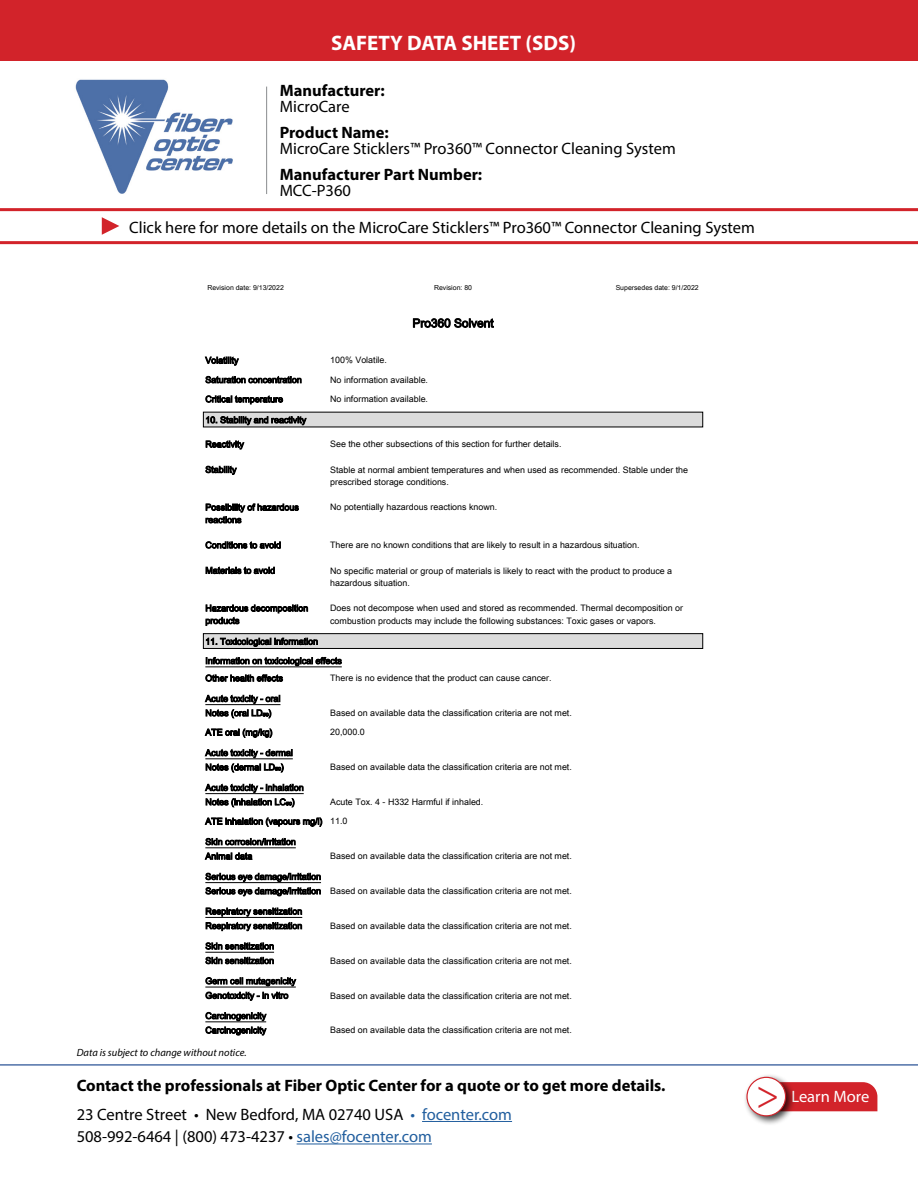
<style>
.page{position:relative;width:918px;height:1188px;background:#fff}
.page>*{position:absolute;margin:0;border:0;box-sizing:border-box;transform-origin:0 0}
.t1{font:42px "Minion Pro";color:#d2232a}
.t2{font:700 21px "Myriad Pro";color:#fff}
.t3{font:16.5px/22.5px "Myriad Pro";color:#000}
.t4{font:700 16.5px/16.5px "Myriad Pro";color:#000}
.t5{font:16.5px "Myriad Pro";color:#fff}
.t6{font:11.85px "Arial Unicode MS";color:#000}
.t7{font:italic 10.5px "Myriad Pro";color:#000}
.t8{font:8.85px/14.4px "Arial Unicode MS";color:#000}
.t9{font:6.9px "Arial Unicode MS";color:#000}
.s1{font-weight:400}
.s2{font-weight:700}
.s3{color:#215e9e}
</style>
<div class="page">
<hr style="left:422px;top:1121px;width:90px;height:1px;background:#215e9e">
<hr style="left:297px;top:1144px;width:135px;height:1px;background:#215e9e">
<hr style="left:0;top:1064px;width:918px;height:2px;background:#4f70a8">
<img style="left:75px;top:79px;width:158px;height:115px">
<hr style="left:266px;top:87px;width:1px;height:107px;background:#8a8c8e">
<div style="left:796px;top:1082px;width:81px;height:29px;background:#d2232a"></div>
<div style="left:743px;top:1074px;width:53px;height:52px;background:#000;opacity:.75"></div>
<div style="left:747px;top:1077px;width:39px;height:39px;background:#fff;border-radius:50%"></div>
<div style="left:746px;top:1077px;width:40px;height:39px;border:1px solid #d2232a;border-radius:50%"></div>
<hr style="left:0;top:241px;width:918px;height:3px;background:#d2232a">
<hr style="left:0;top:208px;width:918px;height:3px;background:#d2232a">
<svg style="left:102px;top:217px;width:17px;height:18px"></svg>
<div style="left:0;top:0;width:918px;height:60px;background:#d2232a"></div>
<div style="left:203px;top:412px;width:500px;height:15px;background:#dcdcdc"></div>
<div style="left:203px;top:634px;width:500px;height:14px;background:#dcdcdc"></div>
<div style="left:203px;top:633px;width:500px;height:16px;border:1px solid #000"></div>
<hr style="left:205px;top:667px;width:137px;height:1px;background:#000">
<hr style="left:205px;top:704px;width:75px;height:1px;background:#000">
<hr style="left:205px;top:759px;width:88px;height:1px;background:#000">
<hr style="left:205px;top:793px;width:99px;height:1px;background:#000">
<hr style="left:205px;top:848px;width:91px;height:1px;background:#000">
<hr style="left:205px;top:882px;width:116px;height:1px;background:#000">
<hr style="left:205px;top:917px;width:97px;height:1px;background:#000">
<hr style="left:205px;top:952px;width:69px;height:1px;background:#000">
<hr style="left:205px;top:987px;width:91px;height:1px;background:#000">
<hr style="left:205px;top:1022px;width:61px;height:1px;background:#000">
<p class="t2" style="left:331px;top:29px;width:246px">SAFETY DATA SHEET (SDS)</p>
<p class="t4" style="left:280px;top:81px;width:107px">Manufacturer:<br><span class="s1">MicroCare</span></p>
<p class="t3" style="left:280px;top:124px;width:398px;line-height:16.5px"><span class="s2">Product Name:<br></span>MicroCare Sticklers™ Pro360™ Connector Cleaning System</p>
<p class="t4" style="left:280px;top:165px;width:204px">Manufacturer Part Number:</p>
<p class="t3" style="left:280px;top:179px;width:73px">MCC-P360</p>
<p class="t3" style="left:129px;top:216px;width:627px">Click here for more details on the MicroCare Sticklers™ Pro360™ Connector Cleaning System</p>
<p class="t9" style="left:207px;top:282px;width:78px">Revision date: 9/13/2022</p>
<p class="t9" style="left:434px;top:282px;width:40px">Revision: 80</p>
<p class="t9" style="left:616px;top:282px;width:85px">Supersedes date: 9/1/2022</p>
<p class="t6" style="left:413px;top:315px;width:83px">Pro360 Solvent</p>
<p class="t8" style="left:205px;top:353px;width:35px">Volatility</p>
<p class="t8" style="left:330px;top:353px;width:58px">100% Volatile.</p>
<p class="t8" style="left:205px;top:372px;width:98px">Saturation concentration</p>
<p class="t8" style="left:330px;top:372px;width:99px">No information available.</p>
<p class="t8" style="left:205px;top:392px;width:79px">Critical temperature</p>
<p class="t8" style="left:330px;top:392px;width:99px">No information available.</p>
<p class="t8" style="left:205px;top:413px;width:102px">10. Stability and reactivity</p>
<p class="t8" style="left:205px;top:437px;width:40px">Reactivity</p>
<p class="t8" style="left:330px;top:437px;width:233px">See the other subsections of this section for further details.</p>
<p class="t8" style="left:205px;top:462px;width:33px">Stability</p>
<p class="t8" style="left:330px;top:463px;width:359px;line-height:12.5px">Stable at normal ambient temperatures and when used as recommended. Stable under the prescribed storage conditions.</p>
<p class="t8" style="left:205px;top:501px;width:95px;line-height:12.5px">Possibility of hazardous reactions</p>
<p class="t8" style="left:330px;top:500px;width:169px">No potentially hazardous reactions known.</p>
<p class="t8" style="left:205px;top:538px;width:77px">Conditions to avoid</p>
<p class="t8" style="left:330px;top:538px;width:311px">There are no known conditions that are likely to result in a hazardous situation.</p>
<p class="t8" style="left:205px;top:563px;width:71px">Materials to avoid</p>
<p class="t8" style="left:330px;top:564px;width:344px;line-height:12.5px">No specific material or group of materials is likely to react with the product to produce a hazardous situation.</p>
<p class="t8" style="left:205px;top:602px;width:104px;line-height:12.5px">Hazardous decomposition products</p>
<p class="t8" style="left:330px;top:602px;width:355px;line-height:12.5px">Does not decompose when used and stored as recommended. Thermal decomposition or combustion products may include the following substances: Toxic gases or vapors.</p>
<p class="t8" style="left:205px;top:632px;width:138px;line-height:19.4px">11. Toxicological information<br>Information on toxicological effects</p>
<p class="t8" style="left:205px;top:671px;width:79px">Other health effects</p>
<p class="t8" style="left:330px;top:671px;width:223px">There is no evidence that the product can cause cancer.</p>
<p class="t8" style="left:205px;top:691px;width:77px">Acute toxicity - oral<br>Notes (oral LD₅₀)</p>
<p class="t8" style="left:330px;top:706px;width:243px">Based on available data the classification criteria are not met.</p>
<p class="t8" style="left:205px;top:725px;width:69px">ATE oral (mg/kg)</p>
<p class="t8" style="left:330px;top:725px;width:36px">20,000.0</p>
<p class="t8" style="left:205px;top:745px;width:89px">Acute toxicity - dermal<br>Notes (dermal LD₅₀)</p>
<p class="t8" style="left:330px;top:760px;width:243px">Based on available data the classification criteria are not met.</p>
<p class="t8" style="left:205px;top:780px;width:100px">Acute toxicity - inhalation<br>Notes (inhalation LC₅₀)</p>
<p class="t8" style="left:205px;top:792px;width:280px;line-height:19.4px;text-indent:125px">Acute Tox. 4 - H332 Harmful if inhaled.<br>ATE inhalation (vapours mg/l) 11.0</p>
<p class="t8" style="left:205px;top:834px;width:92px">Skin corrosion/irritation<br>Animal data</p>
<p class="t8" style="left:330px;top:849px;width:243px">Based on available data the classification criteria are not met.</p>
<p class="t8" style="left:205px;top:869px;width:368px">Serious eye damage/irritation<br>Serious eye damage/irritation Based on available data the classification criteria are not met.</p>
<p class="t8" style="left:205px;top:904px;width:98px">Respiratory sensitization<br>Respiratory sensitization</p>
<p class="t8" style="left:330px;top:918px;width:243px">Based on available data the classification criteria are not met.</p>
<p class="t8" style="left:205px;top:939px;width:70px">Skin sensitization<br>Skin sensitization</p>
<p class="t8" style="left:205px;top:974px;width:92px">Germ cell mutagenicity<br>Genotoxicity - in vitro</p>
<p class="t8" style="left:205px;top:1008px;width:62px">Carcinogenicity<br>Carcinogenicity</p>
<p class="t7" style="left:77px;top:1046px;width:171px">Data is subject to change without notice.</p>
<p class="t8" style="left:330px;top:953px;width:243px">Based on available data the classification criteria are not met.</p>
<p class="t8" style="left:330px;top:988px;width:243px">Based on available data the classification criteria are not met.</p>
<p class="t8" style="left:330px;top:1023px;width:243px">Based on available data the classification criteria are not met.</p>
<p class="t4" style="left:77px;top:1076px;width:590px">Contact the professionals at Fiber Optic Center for a quote or to get more details.</p>
<p class="t3" style="left:77px;top:1103px;width:437px">23 Centre Street • New Bedford, MA 02740 USA <span class="s3">• focenter.com<br></span>508-992-6464 | (800) 473-4237 • <span class="s3">sales@focenter.com</span></p>
<p class="t1" style="left:756px;top:1066px;width:25px">&gt;</p>
<p class="t5" style="left:791px;top:1087px;width:79px">Learn More</p>
</div>
